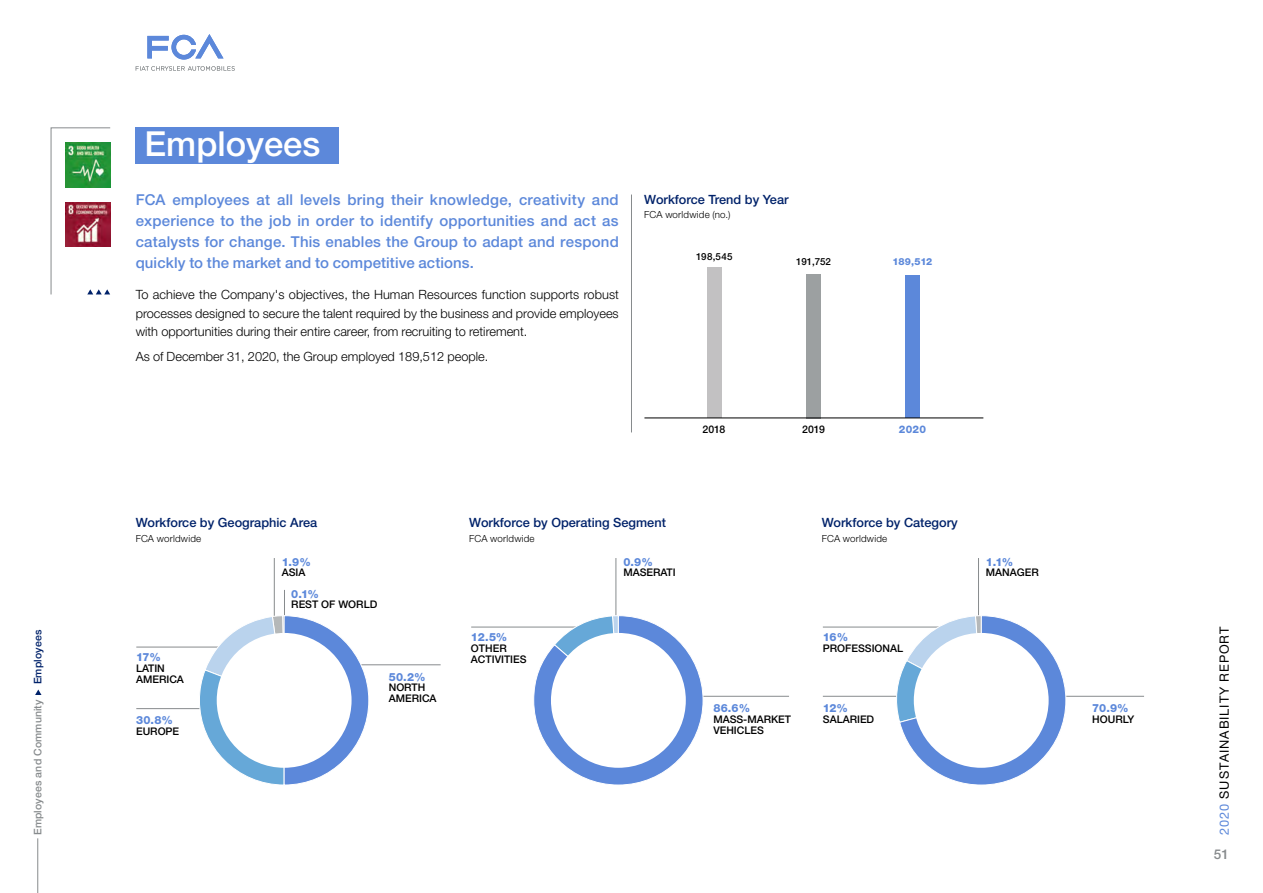
<style>
.page{position:relative;width:1263px;height:893px;background:#fff}
.page>*{position:absolute;margin:0;border:0;box-sizing:border-box;transform-origin:0 0}
.t1{font:500 34.5px "Helvetica Neue LT Pro";color:#fff}
.t2{font:500 15px/21px "Helvetica Neue LT Pro";letter-spacing:.005em;color:#5c88da;text-align:justify}
.t3{font:500 13.5px "Helvetica Neue LT Pro";color:#878b8d}
.t4{font:300 12.75px/18.5px "Helvetica Neue LT Pro";color:#000;text-align:justify}
.t5{font:500 12.75px "Helvetica Neue LT Pro";color:#00226a}
.t6{font:12.75px "Helvetica Neue LT Pro";letter-spacing:.07em;color:#000}
.t7{font:800 11.25px "Helvetica Neue LT Pro";letter-spacing:-.02em;color:#5c88da}
.t8{font:500 10.5px/11.2px "Helvetica Neue LT Pro";color:#000}
.t9{font:500 10.5px "Helvetica Neue LT Pro";letter-spacing:.01em;color:#878b8d}
.t10{font:500 10.5px "Helvetica Neue LT Pro";letter-spacing:.01em;color:#00226a}
.t11{font:800 10.5px "Helvetica Neue LT Pro";color:#5c88da}
.t12{font:300 9.75px "Helvetica Neue LT Pro";letter-spacing:.02em;color:#000}
.t13{font:500 9.75px "Helvetica Neue LT Pro";letter-spacing:.01em;color:#000}
.t14{font:800 9.75px "Helvetica Neue LT Pro";letter-spacing:-.025em;color:#5c88da}
.s1{color:#5c88da}
</style>
<div class="page">
<hr style="left:37px;top:838px;width:1px;height:55px;background:#878b8d">
<svg style="left:35px;top:689px;width:7px;height:6px"></svg>
<hr style="left:1040px;top:696px;width:104px;height:1px;background:#878b8d">
<hr style="left:823px;top:696px;width:103px;height:1px;background:#878b8d">
<hr style="left:823px;top:627px;width:132px;height:1px;background:#878b8d">
<hr style="left:978px;top:558px;width:1px;height:82px;background:#878b8d">
<svg style="left:894px;top:615px;width:173px;height:170px"></svg>
<div style="left:914px;top:633px;width:135px;height:135px;background:#fff;border-radius:50%"></div>
<hr style="left:471px;top:627px;width:133px;height:1px;background:#878b8d">
<hr style="left:685px;top:696px;width:104px;height:1px;background:#878b8d">
<hr style="left:615px;top:558px;width:1px;height:82px;background:#878b8d">
<svg style="left:533px;top:615px;width:171px;height:170px"></svg>
<div style="left:551px;top:633px;width:135px;height:135px;background:#fff;border-radius:50%"></div>
<hr style="left:136px;top:708px;width:133px;height:1px;background:#878b8d">
<hr style="left:136px;top:647px;width:133px;height:1px;background:#878b8d">
<hr style="left:361px;top:664px;width:80px;height:1px;background:#878b8d">
<hr style="left:274px;top:558px;width:1px;height:82px;background:#878b8d">
<hr style="left:284px;top:590px;width:1px;height:82px;background:#878b8d">
<svg style="left:199px;top:615px;width:171px;height:170px"></svg>
<div style="left:217px;top:633px;width:135px;height:135px;background:#fff;border-radius:50%"></div>
<hr style="left:631px;top:195px;width:1px;height:237px;background:#878b8d">
<div style="left:806px;top:274px;width:15px;height:144px;background:#9ca0a1"></div>
<div style="left:707px;top:267px;width:15px;height:151px;background:#c2c1c2"></div>
<div style="left:905px;top:276px;width:15px;height:142px;background:#5c88da"></div>
<hr style="left:644px;top:418px;width:339px;height:1px;background:#000">
<svg style="left:50px;top:127px;width:61px;height:168px"></svg>
<div style="left:136px;top:127px;width:203px;height:37px;background:#5c88da"></div>
<img style="left:66px;top:142px;width:44px;height:45px">
<img style="left:66px;top:202px;width:44px;height:45px">
<svg style="left:147px;top:34px;width:76px;height:26px"></svg>
<svg style="left:136px;top:66px;width:99px;height:5px"></svg>
<p class="t10" style="left:32px;top:684px;width:56px;rotate:-90deg">Employees</p>
<p class="t9" style="left:32px;top:835px;width:137px;rotate:-90deg">Employees and Community</p>
<h1 class="t1" style="left:145px;top:123px;width:177px">Employees</h1>
<p class="t2" style="left:136px;top:189px;width:485px">FCA employees at all levels bring their knowledge, creativity and experience to the job in order to identify opportunities and act as catalysts for change. This enables the Group to adapt and respond quickly to the market and to competitive actions.</p>
<p class="t4" style="left:136px;top:285px;width:485px">To achieve the Company's objectives, the Human Resources function supports robust processes designed to secure the talent required by the business and provide employees with opportunities during their entire career, from recruiting to retirement.</p>
<p class="t4" style="left:136px;top:347px;width:354px">As of December 31, 2020, the Group employed 189,512 people.</p>
<p class="t5" style="left:644px;top:191px;width:146px">Workforce Trend by Year</p>
<p class="t12" style="left:644px;top:209px;width:88px">FCA worldwide (no.)</p>
<p class="t13" style="left:696px;top:250px;width:38px">198,545</p>
<p class="t13" style="left:796px;top:256px;width:36px">191,752</p>
<p class="t8" style="left:702px;top:423px;width:24px">2018</p>
<p class="t8" style="left:802px;top:423px;width:24px">2019</p>
<p class="t14" style="left:892px;top:256px;width:41px">189,512</p>
<p class="t11" style="left:899px;top:423px;width:29px">2020</p>
<p class="t5" style="left:136px;top:515px;width:183px">Workforce by Geographic Area</p>
<p class="t12" style="left:136px;top:532px;width:67px">FCA worldwide</p>
<p class="t7" style="left:282px;top:555px;width:31px">1.9%</p>
<p class="t8" style="left:282px;top:567px;width:25px">ASIA</p>
<p class="t7" style="left:291px;top:587px;width:29px">0.1%</p>
<p class="t8" style="left:291px;top:599px;width:87px">REST OF WORLD</p>
<p class="t7" style="left:136px;top:651px;width:26px">17%</p>
<p class="t8" style="left:136px;top:662px;width:49px">LATIN<br>AMERICA</p>
<p class="t7" style="left:136px;top:714px;width:38px">30.8%</p>
<p class="t8" style="left:136px;top:725px;width:45px">EUROPE</p>
<p class="t7" style="left:389px;top:670px;width:38px">50.2%</p>
<p class="t8" style="left:389px;top:682px;width:49px">NORTH<br>AMERICA</p>
<p class="t5" style="left:469px;top:515px;width:198px">Workforce by Operating Segment</p>
<p class="t12" style="left:469px;top:532px;width:67px">FCA worldwide</p>
<p class="t7" style="left:471px;top:631px;width:38px">12.5%</p>
<p class="t8" style="left:471px;top:642px;width:57px">OTHER<br>ACTIVITIES</p>
<p class="t7" style="left:623px;top:555px;width:31px">0.9%</p>
<p class="t8" style="left:623px;top:567px;width:54px">MASERATI</p>
<p class="t7" style="left:713px;top:701px;width:38px">86.6%</p>
<p class="t8" style="left:713px;top:713px;width:79px">MASS-MARKET<br>VEHICLES</p>
<p class="t5" style="left:822px;top:515px;width:138px">Workforce by Category</p>
<p class="t12" style="left:822px;top:532px;width:67px">FCA worldwide</p>
<p class="t7" style="left:823px;top:631px;width:27px">16%</p>
<p class="t8" style="left:823px;top:642px;width:82px">PROFESSIONAL</p>
<p class="t7" style="left:823px;top:701px;width:27px">12%</p>
<p class="t8" style="left:823px;top:713px;width:53px">SALARIED</p>
<p class="t7" style="left:986px;top:555px;width:29px">1.1%</p>
<p class="t8" style="left:986px;top:567px;width:54px">MANAGER</p>
<p class="t7" style="left:1092px;top:701px;width:38px">70.9%</p>
<p class="t8" style="left:1092px;top:713px;width:44px">HOURLY</p>
<p class="t6" style="left:1217px;top:835px;width:210px;rotate:-90deg"><span class="s1">2020</span> SUSTAINABILITY REPORT</p>
<p class="t3" style="left:1214px;top:846px;width:17px">51</p>
</div>
